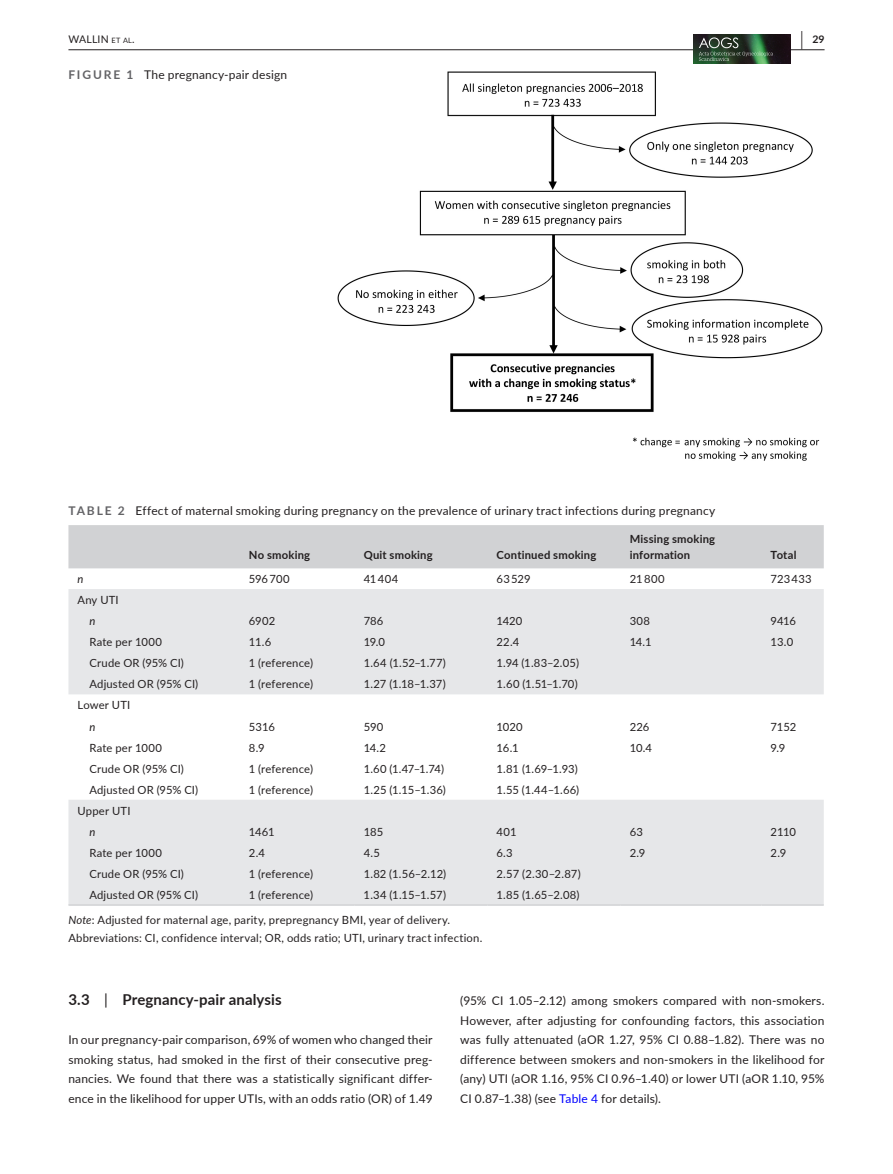
<style>
.page{position:relative;width:893px;height:1174px;background:#fff}
.page>*{position:absolute;margin:0;border:0;box-sizing:border-box;transform-origin:0 0}
.t1{font:700 15px "Lato";letter-spacing:.005em;color:#231f20}
.t2{font:12px/19.5px "Lato";letter-spacing:.015em;color:#231f20;text-align:justify}
.t3{font:11.25px/18px "Lato";letter-spacing:.015em;color:#231f20}
.t4{font:700 11.25px/15.8px "Lato";letter-spacing:.02em;color:#231f20}
.t5{font:italic 11.25px "Lato";color:#231f20}
.t6{font:10.5px "Lato";letter-spacing:.02em;color:#231f20}
.t7{font:700 10.5px "Lato";color:#231f20}
.s1{font-size:7.35px}
.s2{font-size:19.5px}
.s3{font-weight:700;color:#636366}
.s4{font-style:italic}
.s5{font-style:inherit}
.s6{font-weight:400}
.s7{color:#00f}
</style>
<div class="page">
<hr style="left:68px;top:49px;width:756px;height:1px;background:#231f20">
<img style="left:694px;top:34px;width:97px;height:30px">
<svg style="left:699px;top:37px;width:74px;height:24px;background:#3f5843"></svg>
<img style="left:337px;top:71px;width:486px;height:390px">
<div style="left:68px;top:525px;width:756px;height:43px;background:#d1d2d4"></div>
<svg style="left:68px;top:589px;width:756px;height:315px;fill:#e6e7e9"></svg>
<hr style="left:68px;top:904px;width:172px;height:1px;background:#d1d2d4">
<hr style="left:240px;top:904px;width:115px;height:1px;background:#d1d2d4">
<hr style="left:355px;top:904px;width:133px;height:1px;background:#d1d2d4">
<hr style="left:488px;top:904px;width:133px;height:1px;background:#d1d2d4">
<hr style="left:621px;top:904px;width:141px;height:1px;background:#d1d2d4">
<hr style="left:762px;top:904px;width:62px;height:1px;background:#d1d2d4">
<p class="t6" style="left:68px;top:31px;width:68px">WALLIN <span class="s1">et al</span>.</p>
<p class="t7" style="left:801px;top:31px;width:25px"><span class="s2">|</span> 29</p>
<p class="t2" style="left:68px;top:64px;width:220px"><span class="s3">FIGURE 1</span> The pregnancy-pair design</p>
<p class="t2" style="left:68px;top:501px;width:648px"><span class="s3">TABLE 2</span> Effect of maternal smoking during pregnancy on the prevalence of urinary tract infections during pregnancy</p>
<p class="t4" style="left:249px;top:546px;width:63px">No smoking</p>
<p class="t4" style="left:364px;top:546px;width:70px">Quit smoking</p>
<p class="t4" style="left:497px;top:546px;width:101px">Continued smoking</p>
<p class="t4" style="left:630px;top:531px;width:87px">Missing smoking information</p>
<p class="t4" style="left:771px;top:546px;width:27px">Total</p>
<p class="t5" style="left:77px;top:571px;width:7px">n</p>
<p class="t3" style="left:249px;top:569px;width:42px">596 700</p>
<p class="t3" style="left:364px;top:569px;width:36px">41 404</p>
<p class="t3" style="left:497px;top:569px;width:36px">63 529</p>
<p class="t3" style="left:630px;top:569px;width:36px">21 800</p>
<p class="t3" style="left:771px;top:569px;width:43px">723 433</p>
<p class="t3" style="left:77px;top:590px;width:43px">Any UTI</p>
<p class="t5" style="left:89px;top:613px;width:7px">n</p>
<p class="t3" style="left:249px;top:611px;width:28px">6902</p>
<p class="t3" style="left:364px;top:611px;width:21px">786</p>
<p class="t3" style="left:497px;top:611px;width:27px">1420</p>
<p class="t3" style="left:630px;top:611px;width:22px">308</p>
<p class="t3" style="left:771px;top:611px;width:27px">9416</p>
<p class="t3" style="left:89px;top:632px;width:74px">Rate per 1000</p>
<p class="t3" style="left:249px;top:632px;width:24px">11.6</p>
<p class="t3" style="left:364px;top:632px;width:23px">19.0</p>
<p class="t3" style="left:497px;top:632px;width:24px">22.4</p>
<p class="t3" style="left:630px;top:632px;width:23px">14.1</p>
<p class="t3" style="left:771px;top:632px;width:24px">13.0</p>
<p class="t3" style="left:89px;top:654px;width:96px">Crude OR (95% CI)</p>
<p class="t3" style="left:249px;top:654px;width:66px">1 (reference)</p>
<p class="t3" style="left:364px;top:654px;width:84px">1.64 (1.52–1.77)</p>
<p class="t3" style="left:497px;top:654px;width:84px">1.94 (1.83–2.05)</p>
<p class="t3" style="left:89px;top:675px;width:110px">Adjusted OR (95% CI)</p>
<p class="t3" style="left:249px;top:675px;width:66px">1 (reference)</p>
<p class="t3" style="left:364px;top:675px;width:83px">1.27 (1.18–1.37)</p>
<p class="t3" style="left:497px;top:675px;width:83px">1.60 (1.51–1.70)</p>
<p class="t3" style="left:77px;top:696px;width:54px">Lower UTI</p>
<p class="t5" style="left:89px;top:718px;width:7px">n</p>
<p class="t3" style="left:249px;top:717px;width:27px">5316</p>
<p class="t3" style="left:364px;top:717px;width:21px">590</p>
<p class="t3" style="left:497px;top:717px;width:28px">1020</p>
<p class="t3" style="left:630px;top:717px;width:21px">226</p>
<p class="t3" style="left:771px;top:717px;width:27px">7152</p>
<p class="t3" style="left:89px;top:738px;width:74px">Rate per 1000</p>
<p class="t3" style="left:249px;top:738px;width:17px">8.9</p>
<p class="t3" style="left:364px;top:738px;width:24px">14.2</p>
<p class="t3" style="left:497px;top:738px;width:24px">16.1</p>
<p class="t3" style="left:630px;top:738px;width:24px">10.4</p>
<p class="t3" style="left:771px;top:738px;width:16px">9.9</p>
<p class="t3" style="left:89px;top:759px;width:96px">Crude OR (95% CI)</p>
<p class="t3" style="left:249px;top:759px;width:66px">1 (reference)</p>
<p class="t3" style="left:364px;top:759px;width:82px">1.60 (1.47–1.74)</p>
<p class="t3" style="left:497px;top:759px;width:83px">1.81 (1.69–1.93)</p>
<p class="t3" style="left:89px;top:780px;width:110px">Adjusted OR (95% CI)</p>
<p class="t3" style="left:249px;top:780px;width:66px">1 (reference)</p>
<p class="t3" style="left:364px;top:780px;width:84px">1.25 (1.15–1.36)</p>
<p class="t3" style="left:496px;top:780px;width:84px">1.55 (1.44–1.66)</p>
<p class="t3" style="left:77px;top:801px;width:55px">Upper UTI</p>
<p class="t5" style="left:89px;top:823px;width:7px">n</p>
<p class="t3" style="left:249px;top:822px;width:27px">1461</p>
<p class="t3" style="left:364px;top:822px;width:21px">185</p>
<p class="t3" style="left:496px;top:822px;width:22px">401</p>
<p class="t3" style="left:630px;top:822px;width:15px">63</p>
<p class="t3" style="left:771px;top:822px;width:27px">2110</p>
<p class="t3" style="left:89px;top:843px;width:74px">Rate per 1000</p>
<p class="t3" style="left:249px;top:843px;width:18px">2.4</p>
<p class="t3" style="left:364px;top:843px;width:18px">4.5</p>
<p class="t3" style="left:496px;top:843px;width:18px">6.3</p>
<p class="t3" style="left:630px;top:843px;width:17px">2.9</p>
<p class="t3" style="left:770px;top:843px;width:17px">2.9</p>
<p class="t3" style="left:89px;top:864px;width:96px">Crude OR (95% CI)</p>
<p class="t3" style="left:249px;top:864px;width:66px">1 (reference)</p>
<p class="t3" style="left:364px;top:864px;width:84px">1.82 (1.56–2.12)</p>
<p class="t3" style="left:496px;top:864px;width:86px">2.57 (2.30–2.87)</p>
<p class="t3" style="left:89px;top:885px;width:110px">Adjusted OR (95% CI)</p>
<p class="t3" style="left:249px;top:885px;width:66px">1 (reference)</p>
<p class="t3" style="left:364px;top:885px;width:84px">1.34 (1.15–1.57)</p>
<p class="t3" style="left:496px;top:885px;width:85px">1.85 (1.65–2.08)</p>
<p class="t3" style="left:68px;top:910px;width:416px"><span class="s4">Note</span>: Adjusted for maternal age, parity, prepregnancy BMI, year of delivery.<br>Abbreviations: <span class="s5">CI,</span> confidence interval; OR, odds ratio; UTI, urinary tract infection.</p>
<h1 class="t1" style="left:68px;top:989px;width:215px">3.3 <span class="s6">|</span> Pregnancy-pair analysis</h1>
<p class="t2" style="left:68px;top:1029px;width:366px">In our pregnancy-pair comparison, 69% of women who changed their smoking status, had smoked in the first of their consecutive preg&shy;nancies. We found that there was a statistically significant differ&shy;ence in the likelihood for upper UTIs, with an odds ratio (OR) of 1.49</p>
<p class="t2" style="left:460px;top:990px;width:366px">(95% CI 1.05–2.12) among smokers compared with non-smokers.<br>However, after adjusting for confounding factors, this association was fully attenuated (aOR 1.27, 95% CI 0.88–1.82). There was no difference between smokers and non-smokers in the likelihood for (any) UTI (aOR 1.16, 95% CI 0.96–1.40) or lower UTI (aOR 1.10, 95% CI 0.87–1.38) (see <span class="s7">Table 4</span> for details).</p>
</div>
